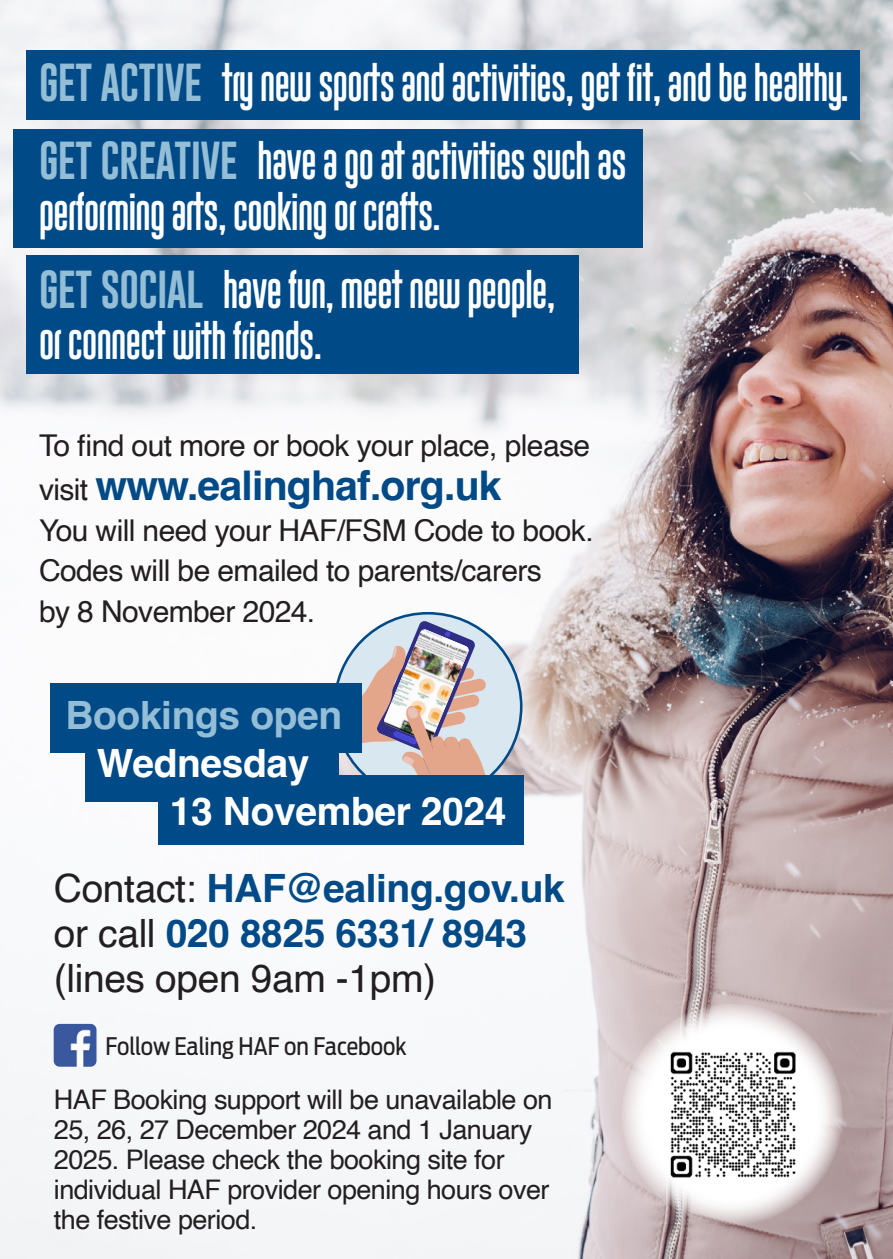
<style>
.page{position:relative;width:893px;height:1259px;background:#fff}
.page>*{position:absolute;margin:0;border:0;box-sizing:border-box;transform-origin:0 0}
.t1{font:700 40.8px "Helvetica";letter-spacing:-.02em;color:#014a88}
.t2{font:700 39px "Helvetica";letter-spacing:-.01em;color:#014a88}
.t3{font:700 39px "Helvetica";letter-spacing:-.01em;color:#fff}
.t4{font:39px "Helvetica";letter-spacing:-.01em;color:#231f20}
.t5{font:700 39px "Helvetica";letter-spacing:-.01em;color:#94bdd6}
.t6{font:30px "Gobold Uplow";letter-spacing:-.02em;color:#fff}
.t7{font:30px/40.8px "Helvetica";letter-spacing:-.02em;color:#231f20}
.t8{font:27px/30px "Helvetica";letter-spacing:-.02em;color:#231f20}
.t9{font:24px "Antenna Cond";color:#231f20}
.s1{font-size:39px;color:#94bdd6}
.s2{font-weight:400;font-size:30px;color:#231f20}
.s3{font-weight:400;color:#231f20}
</style>
<div class="page">
<img style="left:0;top:0;width:893px;height:1259px">
<div style="left:26px;top:50px;width:834px;height:69px;background:#014a88"></div>
<div style="left:26px;top:255px;width:553px;height:118px;background:#014a88"></div>
<div style="left:14px;top:129px;width:629px;height:118px;background:#014a88"></div>
<svg style="left:622px;top:1003px;width:221px;height:222px"></svg>
<img style="left:663px;top:1049px;width:138px;height:136px">
<svg style="left:335px;top:620px;width:186px;height:155px;background:#cbc4c7"></svg>
<div style="left:50px;top:682px;width:311px;height:70px;background:#014a88"></div>
<div style="left:158px;top:775px;width:365px;height:70px;background:#014a88"></div>
<div style="left:85px;top:732px;width:253px;height:69px;background:#014a88"></div>
<img style="left:54px;top:1024px;width:43px;height:42px">
<p class="t6" style="left:39px;top:63px;width:811px"><span class="s1">GET ACTIVE</span> TRY NEW SPORTS AND ACTIVITIES, GET FIT, AND BE HEALTHY.</p>
<p class="t6" style="left:39px;top:141px;width:589px"><span class="s1">GET CREATIVE</span> HAVE A GO AT ACTIVITIES SUCH AS</p>
<p class="t6" style="left:39px;top:192px;width:403px">PERFORMING ARTS, COOKING OR CRAFTS.</p>
<p class="t6" style="left:39px;top:270px;width:518px"><span class="s1">GET SOCIAL</span> HAVE FUN, MEET NEW PEOPLE,</p>
<p class="t6" style="left:39px;top:321px;width:285px">OR CONNECT WITH FRIENDS.</p>
<p class="t7" style="left:39px;top:426px;width:553px">To find out more or book your place, please</p>
<p class="t1" style="left:39px;top:460px;width:464px"><span class="s2">visit</span> www.ealinghaf.org.uk</p>
<p class="t7" style="left:39px;top:510px;width:556px">You will need your HAF/FSM Code to book.<br>Codes will be emailed to parents/carers</p>
<p class="t7" style="left:39px;top:592px;width:278px">by 8 November 2024.</p>
<p class="t5" style="left:65px;top:692px;width:279px">Bookings open</p>
<p class="t3" style="left:97px;top:740px;width:214px">Wednesday</p>
<p class="t3" style="left:170px;top:788px;width:338px">13 November 2024</p>
<p class="t2" style="left:54px;top:864px;width:512px"><span class="s3">Contact:</span> HAF@ealing.gov.uk</p>
<p class="t2" style="left:54px;top:909px;width:475px"><span class="s3">or call</span> 020 8825 6331/ 8943</p>
<p class="t4" style="left:54px;top:948px;width:384px">(lines open 9am -1pm)</p>
<p class="t9" style="left:106px;top:1031px;width:303px">Follow Ealing HAF on Facebook</p>
<p class="t8" style="left:54px;top:1085px;width:500px">HAF Booking support will be unavailable on 25, 26, 27 December 2024 and 1 January 2025. Please check the booking site for individual HAF provider opening hours over the festive period.</p>
</div>
